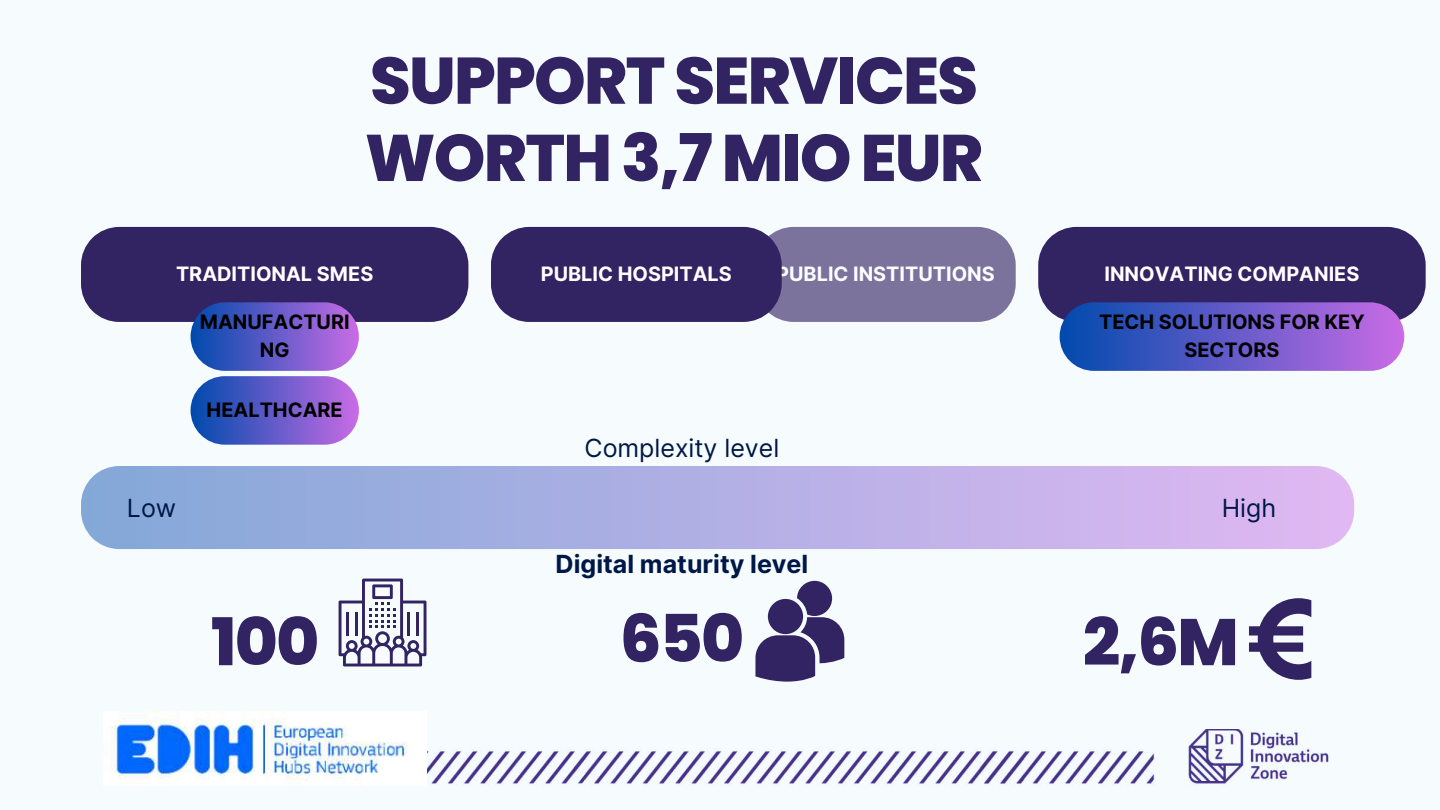
<style>
.page{position:relative;width:1440px;height:810px;background:#f6fbfe}
.page>*{position:absolute;margin:0;border:0;box-sizing:border-box;transform-origin:0 0}
.t1{font:800 65.7px/77.2px "Poppins";letter-spacing:-.025em;color:#322363}
.t2{font:25px "Inter";color:#001847}
.t3{font:700 25px "Inter";color:#001847}
.t4{font:700 19.9px "Inter";color:#fff}
.t5{font:700 19.9px/27.8px "Inter";color:#000;text-align:center}
</style>
<div class="page">
<img style="left:427px;top:729px;width:902px;height:55px">
<img style="left:109px;top:711px;width:299px;height:73px">
<div style="left:81px;top:227px;width:387px;height:95px;background:#322363"></div>
<div style="left:1038px;top:227px;width:388px;height:94px;background:#322363"></div>
<svg style="left:491px;top:227px;width:525px;height:95px;background:#584d81"></svg>
<div style="left:191px;top:302px;width:168px;height:69px;background:linear-gradient(to right,#0049ad,#c86de5);border-radius:34px"></div>
<div style="left:191px;top:376px;width:168px;height:69px;background:linear-gradient(to right,#0049ad,#c86de5);border-radius:34px"></div>
<div style="left:1060px;top:302px;width:344px;height:69px;background:linear-gradient(to right,#004aad,#c86ce5);border-radius:34px"></div>
<svg style="left:81px;top:466px;width:1273px;height:83px;background:#b2b0e5"></svg>
<svg style="left:339px;top:579px;width:87px;height:87px"></svg>
<svg style="left:755px;top:581px;width:89px;height:100px"></svg>
<svg style="left:1249px;top:598px;width:62px;height:82px"></svg>
<h1 class="t1" style="left:365px;top:42px;width:620px">SUPPORT SERVICES<br>WORTH 3,7 MIO EUR</h1>
<p class="t4" style="left:176px;top:262px;width:199px">TRADITIONAL SMES</p>
<p class="t4" style="left:541px;top:262px;width:192px">PUBLIC HOSPITALS</p>
<p class="t4" style="left:776px;top:262px;width:220px">PUBLIC INSTITUTIONS</p>
<p class="t4" style="left:1104px;top:262px;width:256px">INNOVATING COMPANIES</p>
<p class="t5" style="left:200px;top:308px;width:151px">MANUFACTURI<br>NG</p>
<p class="t5" style="left:1099px;top:308px;width:267px">TECH SOLUTIONS FOR KEY<br>SECTORS</p>
<p class="t5" style="left:207px;top:396px;width:138px">HEALTHCARE</p>
<p class="t2" style="left:585px;top:433px;width:196px">Complexity level</p>
<p class="t2" style="left:127px;top:493px;width:51px">Low</p>
<p class="t2" style="left:1222px;top:493px;width:56px">High</p>
<p class="t3" style="left:556px;top:549px;width:254px">Digital maturity level</p>
<h1 class="t1" style="left:211px;top:604px;width:110px">100</h1>
<h1 class="t1" style="left:620px;top:600px;width:126px">650</h1>
<h1 class="t1" style="left:1083px;top:604px;width:157px">2,6M</h1>
</div>
